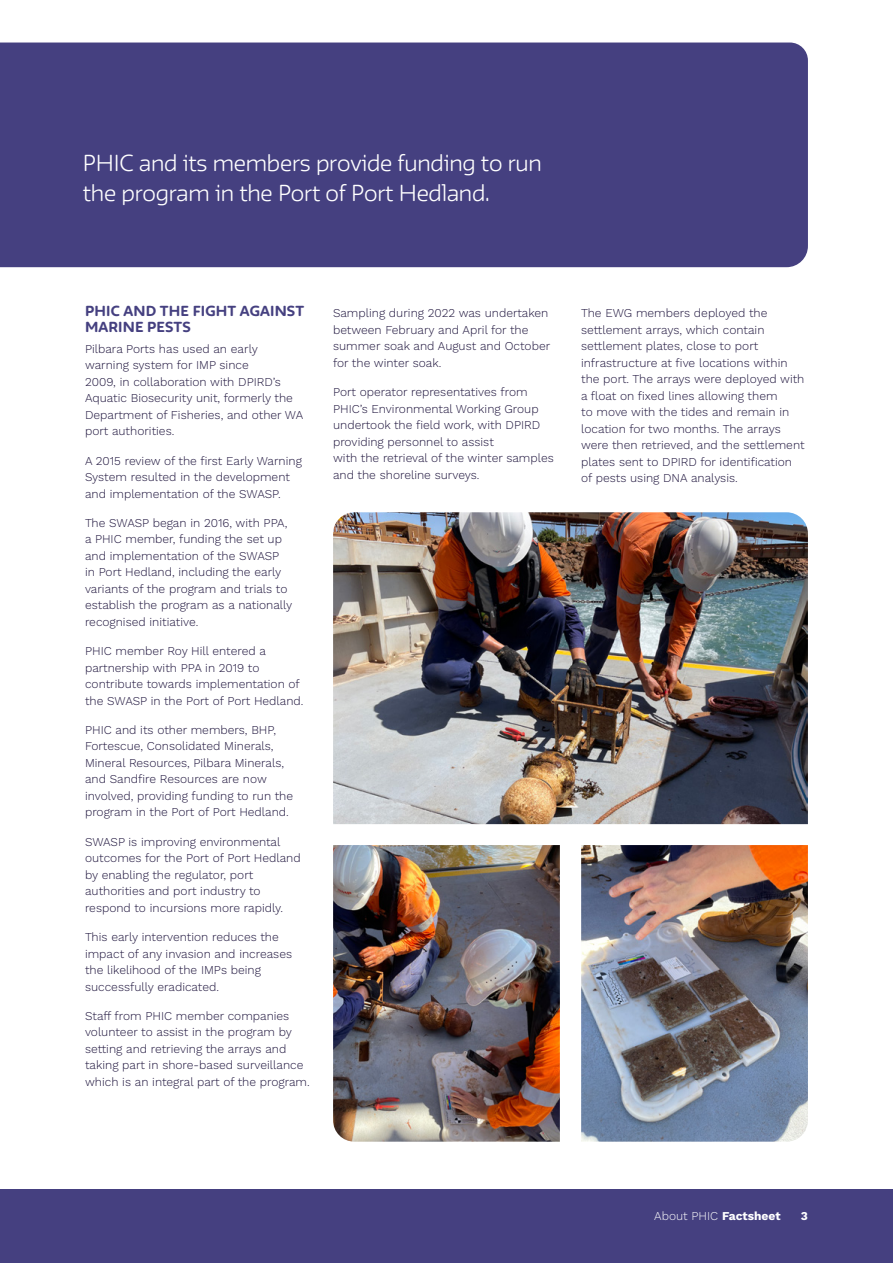
<style>
.page{position:relative;width:893px;height:1263px;background:#fff}
.page>*{position:absolute;margin:0;border:0;box-sizing:border-box;transform-origin:0 0}
.t1{font:300 20.25px/30.8px "FWT Irma Round";letter-spacing:-.01em;color:#fff}
.t2{font:800 12.75px/15.8px "FWT Irma Round";letter-spacing:.01em;color:#454080}
.t3{font:300 12px/16.5px "Work Sans";color:#1c123b}
.t4{font:300 12px "Work Sans";color:#fff}
.t5{font:700 12px "Work Sans";color:#fff}
.s1{font-weight:700}
</style>
<div class="page">
<div style="left:0;top:1190px;width:893px;height:73px;background:#454080"></div>
<hr style="left:0;top:713px;width:1px;height:477px;background:#efeff0">
<svg style="left:0;top:966px;width:1px;height:197px"></svg>
<div style="left:0;top:43px;width:808px;height:224px;background:#454080"></div>
<img style="left:333px;top:512px;width:475px;height:312px">
<img style="left:581px;top:845px;width:227px;height:297px">
<img style="left:333px;top:845px;width:227px;height:297px">
<h1 class="t1" style="left:83px;top:146px;width:460px">PHIC and its members provide funding to run the program in the Port of Port Hedland.</h1>
<p class="t2" style="left:85px;top:303px;width:221px">PHIC AND THE FIGHT AGAINST<br>MARINE PESTS</p>
<p class="t3" style="left:85px;top:341px;width:220px">Pilbara Ports has used an early warning system for IMP since<br>2009, in collaboration with DPIRD’s<br>Aquatic Biosecurity unit, formerly the<br>Department of Fisheries, and other WA port authorities.</p>
<p class="t3" style="left:85px;top:453px;width:218px">A 2015 review of the first Early Warning<br>System resulted in the development and implementation of the SWASP.</p>
<p class="t3" style="left:85px;top:515px;width:209px">The SWASP began in 2016, with PPA, a PHIC member, funding the set up and implementation of the SWASP<br>in Port Hedland, including the early variants of the program and trials to establish the program as a nationally recognised initiative.</p>
<p class="t3" style="left:85px;top:643px;width:220px">PHIC member Roy Hill entered a partnership with PPA in 2019 to contribute towards implementation of the SWASP in the Port of Port Hedland.</p>
<p class="t3" style="left:85px;top:722px;width:210px">PHIC and its other members, BHP, Fortescue, Consolidated Minerals, Mineral Resources, Pilbara Minerals, and Sandfire Resources are now involved, providing funding to run the program in the Port of Port Hedland.</p>
<p class="t3" style="left:85px;top:834px;width:217px">SWASP is improving environmental outcomes for the Port of Port Hedland by enabling the regulator, port authorities and port industry to respond to incursions more rapidly.</p>
<p class="t3" style="left:85px;top:929px;width:209px">This early intervention reduces the impact of any invasion and increases the likelihood of the IMPs being successfully eradicated.</p>
<p class="t3" style="left:85px;top:1008px;width:226px">Staff from PHIC member companies volunteer to assist in the program by setting and retrieving the arrays and taking part in shore-based surveillance which is an integral part of the program.</p>
<p class="t3" style="left:333px;top:305px;width:219px">Sampling during 2022 was undertaken between February and April for the summer soak and August and October for the winter soak.</p>
<p class="t3" style="left:333px;top:384px;width:222px">Port operator representatives from PHIC’s Environmental Working Group undertook the field work, with DPIRD providing personnel to assist<br>with the retrieval of the winter samples and the shoreline surveys.</p>
<p class="t3" style="left:581px;top:305px;width:225px">The EWG members deployed the settlement arrays, which contain settlement plates, close to port infrastructure at five locations within the port. The arrays were deployed with a float on fixed lines allowing them<br>to move with the tides and remain in location for two months. The arrays were then retrieved, and the settlement plates sent to DPIRD for identification of pests using DNA analysis.</p>
<p class="t4" style="left:654px;top:1209px;width:128px">About PHIC <span class="s1">Factsheet</span></p>
<p class="t5" style="left:801px;top:1209px;width:9px">3</p>
</div>
